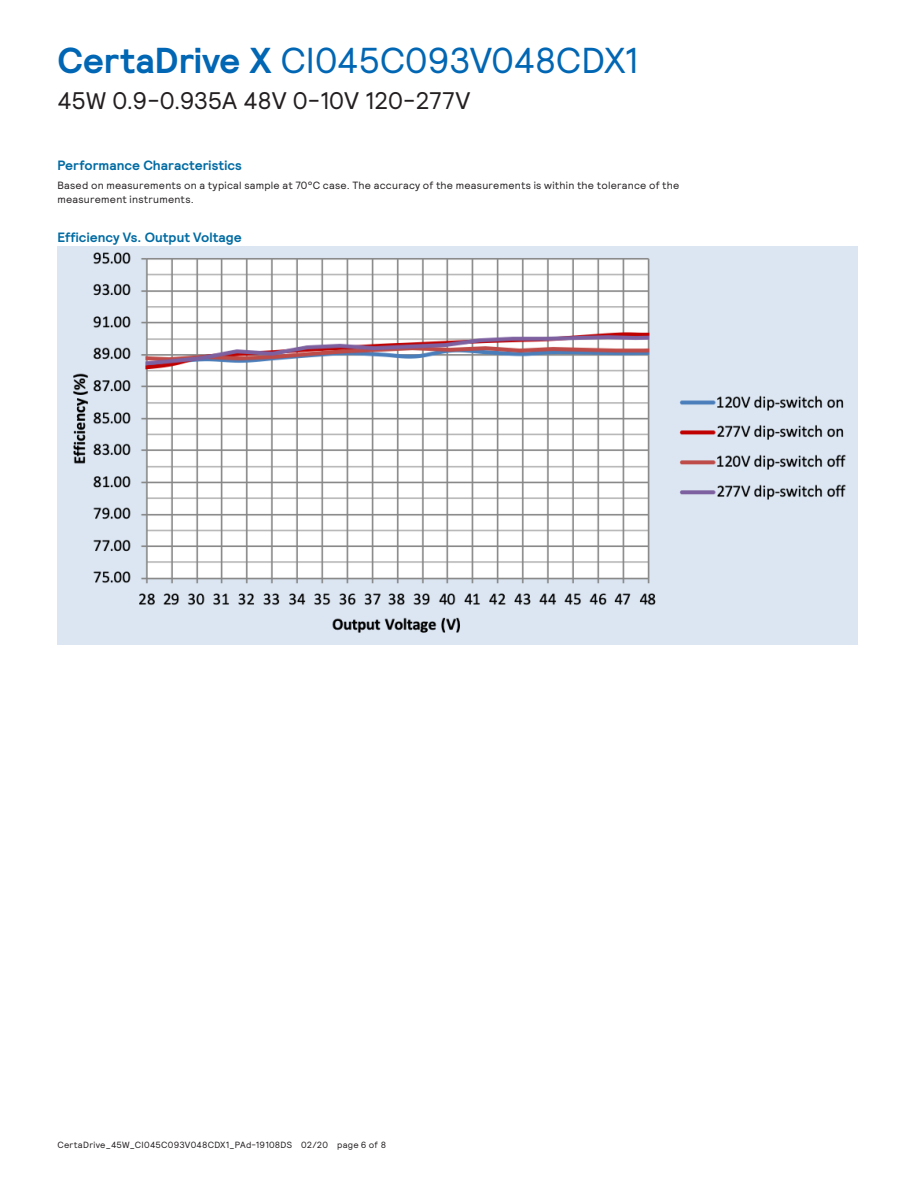
<style>
.page{position:relative;width:918px;height:1188px;background:#fff}
.page>*{position:absolute;margin:0;border:0;box-sizing:border-box;transform-origin:0 0}
.t1{font:36px "Relative";letter-spacing:-.01em;color:#0166b3}
.t2{font:24px "Relative";letter-spacing:-.01em;color:#231f20}
.Body_09{font:700 13.5px "Relative";letter-spacing:.005em;color:#006ba3}
.Body_09-2{font:10.5px/13.5px "Relative";letter-spacing:.025em;color:#231f20}
.t3{font:9px "Relative";letter-spacing:.025em;color:#231f20}
.s1{font-weight:700}
</style>
<div class="page">
<img style="left:57px;top:246px;width:801px;height:399px">
<h1 class="t1" style="left:57px;top:37px;width:583px"><span class="s1">CertaDrive X</span> CI045C093V048CDX1</h1>
<h2 class="t2" style="left:57px;top:85px;width:415px">45W 0.9-0.935A 48V 0-10V 120-277V</h2>
<p class="Body_09" style="left:57px;top:156px;width:186px">Performance Characteristics</p>
<p class="Body_09-2" style="left:57px;top:178px;width:624px">Based on measurements on a typical sample at 70°C case. The accuracy of the measurements is within the tolerance of the measurement instruments.</p>
<p class="Body_09" style="left:57px;top:228px;width:186px">Efficiency Vs. Output Voltage</p>
<p class="t3" style="left:57px;top:1139px;width:330px">CertaDrive_45W_CI045C093V048CDX1_PAd-19108DS 02/20 page 6 of 8</p>
</div>
